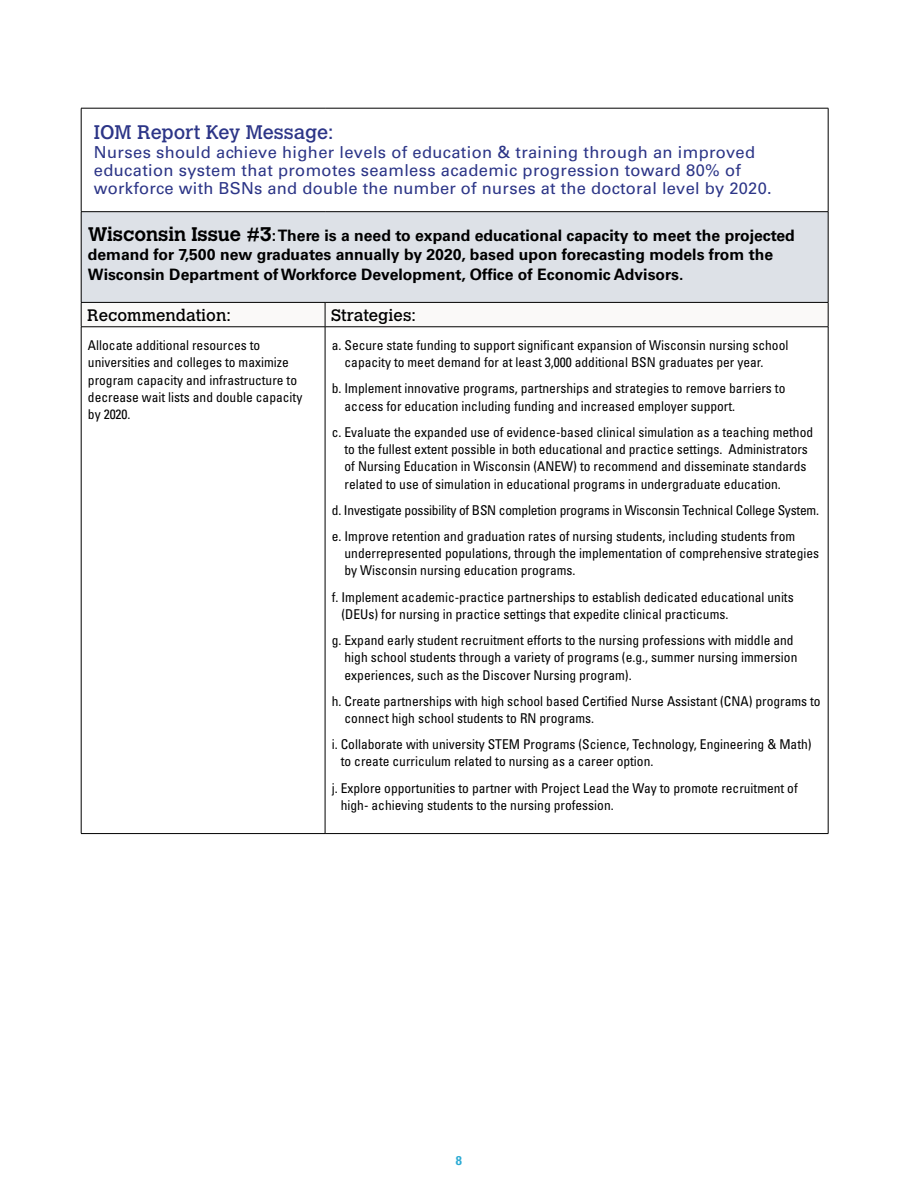
<style>
.page{position:relative;width:918px;height:1188px;background:#fff}
.page>*{position:absolute;margin:0;border:0;box-sizing:border-box;transform-origin:0 0}
.t1{font:19.5px "Calvert";color:#2c3587}
.t2{font:16.5px/18px "Univers";letter-spacing:.02em;color:#2c3587}
.t3{font:16.5px "Calvert";color:#000}
.t4{font:700 15.75px/19.5px "Univers";color:#000}
.t5{font:condensed 13.5px/17.2px "Univers LT Std";color:#000}
.t6{font:700 condensed 12.75px "Helvetica Neue";color:#2cabd4}
.s1{font-family:"Calvert";font-size:19.5px}
</style>
<div class="page">
<div style="left:81px;top:212px;width:747px;height:90px;background:#dde1e7"></div>
<hr style="left:81px;top:108px;width:1px;height:103px;background:#000">
<hr style="left:828px;top:108px;width:1px;height:103px;background:#000">
<hr style="left:81px;top:211px;width:244px;height:1px;background:#000">
<hr style="left:81px;top:212px;width:1px;height:90px;background:#000">
<hr style="left:325px;top:211px;width:503px;height:1px;background:#000">
<hr style="left:828px;top:212px;width:1px;height:90px;background:#000">
<hr style="left:81px;top:327px;width:1px;height:506px;background:#000">
<hr style="left:325px;top:327px;width:503px;height:1px;background:#000">
<hr style="left:325px;top:327px;width:1px;height:506px;background:#000">
<hr style="left:828px;top:327px;width:1px;height:506px;background:#000">
<hr style="left:81px;top:833px;width:244px;height:1px;background:#000">
<hr style="left:325px;top:833px;width:503px;height:1px;background:#000">
<svg style="left:81px;top:302px;width:748px;height:25px"></svg>
<hr style="left:81px;top:327px;width:244px;height:1px;background:#000">
<hr style="left:81px;top:108px;width:244px;height:1px;background:#000">
<hr style="left:325px;top:108px;width:503px;height:1px;background:#000">
<h1 class="t1" style="left:94px;top:121px;width:241px">IOM Report Key Message:</h1>
<p class="t2" style="left:94px;top:143px;width:679px">Nurses should achieve higher levels of education &amp; training through an improved education system that promotes seamless academic progression toward 80% of workforce with BSNs and double the number of nurses at the doctoral level by 2020.</p>
<p class="t4" style="left:88px;top:226px;width:708px"><span class="s1">Wisconsin Issue #3</span>: There is a need to expand educational capacity to meet the projected demand for 7,500 new graduates annually by 2020, based upon forecasting models from the<br>Wisconsin Department of Workforce Development, Office of Economic Advisors.</p>
<p class="t3" style="left:87px;top:305px;width:145px">Recommendation:</p>
<p class="t3" style="left:331px;top:305px;width:86px">Strategies:</p>
<p class="t5" style="left:88px;top:336px;width:216px">Allocate additional resources to universities and colleges to maximize program capacity and infrastructure to decrease wait lists and double capacity by 2020.</p>
<p class="t5" style="left:345px;top:336px;width:445px;text-indent:-13px">a. Secure state funding to support significant expansion of Wisconsin nursing school capacity to meet demand for at least 3,000 additional BSN graduates per year.</p>
<p class="t5" style="left:345px;top:380px;width:442px;text-indent:-13px">b. Implement innovative programs, partnerships and strategies to remove barriers to access for education including funding and increased employer support.</p>
<p class="t5" style="left:345px;top:423px;width:470px;text-indent:-13px">c. Evaluate the expanded use of evidence-based clinical simulation as a teaching method to the fullest extent possible in both educational and practice settings. Administrators of Nursing Education in Wisconsin (ANEW) to recommend and disseminate standards related to use of simulation in educational programs in undergraduate education.</p>
<p class="t5" style="left:332px;top:497px;width:489px;line-height:26.1px">d. Investigate possibility of BSN completion programs in Wisconsin Technical College System. e. Improve retention and graduation rates of nursing students, including students from</p>
<p class="t5" style="left:345px;top:545px;width:476px">underrepresented populations, through the implementation of comprehensive strategies by Wisconsin nursing education programs.</p>
<p class="t5" style="left:342px;top:588px;width:454px;text-indent:-10px">f. Implement academic-practice partnerships to establish dedicated educational units (DEUs) for nursing in practice settings that expedite clinical practicums.</p>
<p class="t5" style="left:345px;top:631px;width:454px;text-indent:-13px">g. Expand early student recruitment efforts to the nursing professions with middle and high school students through a variety of programs (e.g., summer nursing immersion experiences, such as the Discover Nursing program).</p>
<p class="t5" style="left:345px;top:692px;width:478px;text-indent:-13px">h. Create partnerships with high school based Certified Nurse Assistant (CNA) programs to connect high school students to RN programs.</p>
<p class="t5" style="left:341px;top:736px;width:472px;text-indent:-9px">i. Collaborate with university STEM Programs (Science, Technology, Engineering &amp; Math) to create curriculum related to nursing as a career option.</p>
<p class="t5" style="left:341px;top:779px;width:459px;text-indent:-9px">j. Explore opportunities to partner with Project Lead the Way to promote recruitment of high- achieving students to the nursing profession.</p>
<p class="t6" style="left:456px;top:1153px;width:8px">8</p>
</div>
